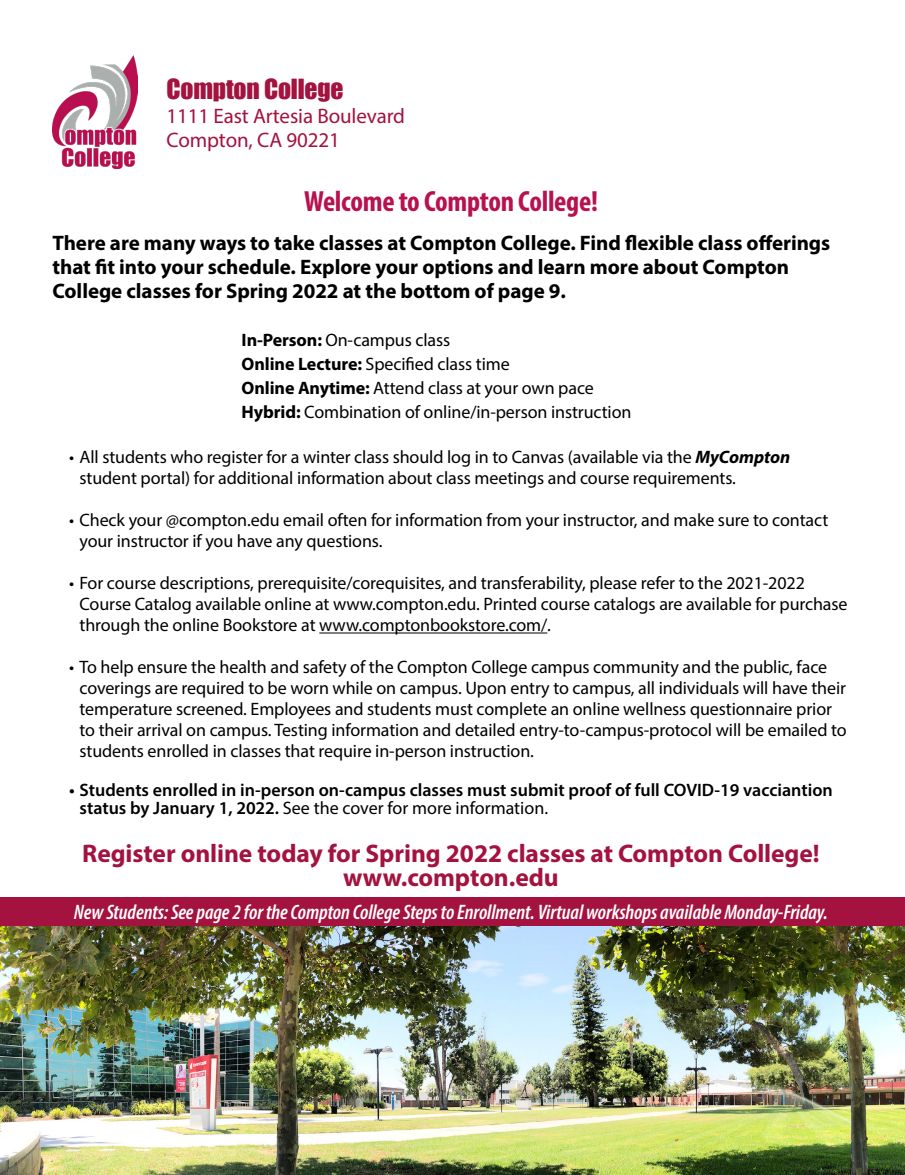
<style>
.page{position:relative;width:905px;height:1175px;background:#fff}
.page>*{position:absolute;margin:0;border:0;box-sizing:border-box;transform-origin:0 0}
.t1{font:700 condensed 29.25px "Myriad Pro";letter-spacing:-.01em;color:#b8114f}
.t2{font:700 25.5px/24px "Myriad Pro";letter-spacing:-.005em;color:#a4123f;text-align:center}
.t3{font:25.5px "Impact";letter-spacing:-.005em;color:#a4123f}
.t4{font:700 21px/24px "Myriad Pro";letter-spacing:-.005em;color:#000}
.t5{font:italic 600 condensed 21px "Myriad Pro";letter-spacing:-.005em;color:#fff}
.t6{font:21px/24px "Myriad Pro";letter-spacing:-.005em;color:#a4123f}
.t7{font:18px/21px "Myriad Pro";letter-spacing:-.005em;color:#000}
.t8{font:600 18px/18px "Myriad Pro";color:#000}
.s1{font-weight:700}
.s2{font-weight:700;font-style:italic}
.s3{font-weight:400}
</style>
<div class="page">
<img style="left:53px;top:55px;width:84px;height:114px">
<div style="left:0;top:897px;width:904px;height:31px;background:#a4123f"></div>
<hr style="left:319px;top:632px;width:228px;height:1px;background:#000">
<img style="left:0;top:926px;width:904px;height:248px">
<h2 class="t3" style="left:166px;top:69px;width:178px">Compton College</h2>
<p class="t6" style="left:166px;top:103px;width:240px">1111 East Artesia Boulevard<br>Compton, CA 90221</p>
<h1 class="t1" style="left:304px;top:183px;width:295px">Welcome to Compton College!</h1>
<p class="t4" style="left:52px;top:230px;width:779px">There are many ways to take classes at Compton College. Find flexible class offerings that fit into your schedule. Explore your options and learn more about Compton<br>College classes for Spring 2022 at the bottom of page 9.</p>
<p class="t7" style="left:242px;top:328px;width:391px;line-height:24px"><span class="s1">In-Person:</span> On-campus class<br><span class="s1">Online Lecture:</span> Specified class time<br><span class="s1">Online Anytime:</span> Attend class at your own pace <span class="s1">Hybrid:</span> Combination of online/in-person instruction</p>
<p class="t7" style="left:80px;top:446px;width:712px;text-indent:-10px">• All students who register for a winter class should log in to Canvas (available via the <span class="s2">MyCompton </span>student portal) for additional information about class meetings and course requirements.</p>
<p class="t7" style="left:79px;top:509px;width:750px;text-indent:-10px">• Check your @compton.edu email often for information from your instructor, and make sure to contact your instructor if you have any questions.</p>
<p class="t7" style="left:79px;top:572px;width:769px;text-indent:-10px">• For course descriptions, prerequisite/corequisites, and transferability, please refer to the 2021-2022<br>Course Catalog available online at www.compton.edu. Printed course catalogs are available for purchase through the online Bookstore at www.comptonbookstore.com/.</p>
<p class="t7" style="left:79px;top:656px;width:768px;text-indent:-10px">• To help ensure the health and safety of the Compton College campus community and the public, face coverings are required to be worn while on campus. Upon entry to campus, all individuals will have their temperature screened. Employees and students must complete an online wellness questionnaire prior to their arrival on campus. Testing information and detailed entry-to-campus-protocol will be emailed to students enrolled in classes that require in-person instruction.</p>
<p class="t8" style="left:79px;top:780px;width:754px;text-indent:-10px">• Students enrolled in in-person on-campus classes must submit proof of full COVID-19 vacciantion status by January 1, 2022. <span class="s3">See the cover for more information.</span></p>
<h2 class="t2" style="left:82px;top:841px;width:739px">Register online today for Spring 2022 classes at Compton College! www.compton.edu</h2>
<p class="t5" style="left:74px;top:899px;width:755px">New Students: See page 2 for the Compton College Steps to Enrollment. Virtual workshops available Monday-Friday.</p>
</div>
